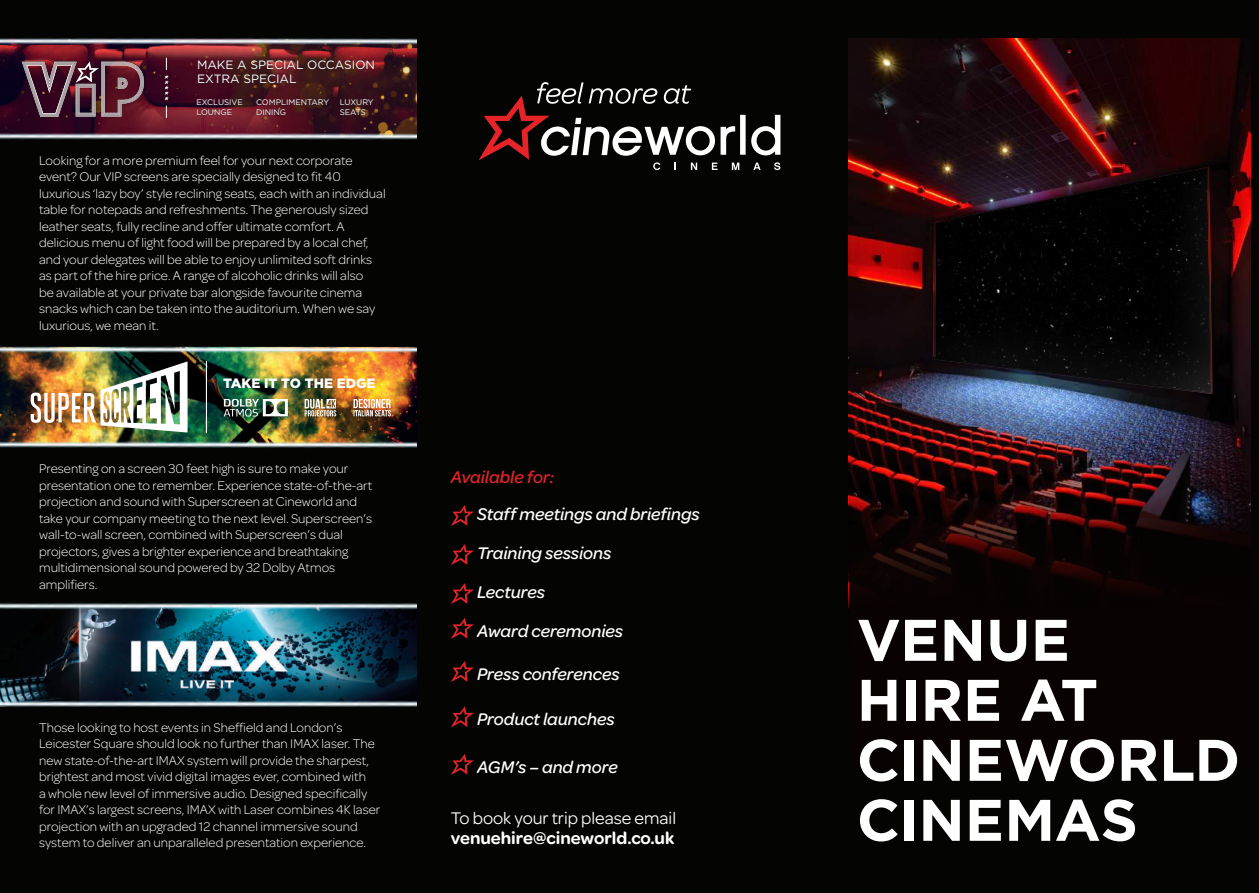
<style>
.page{position:relative;width:1259px;height:893px;background:#040503}
.page>*{position:absolute;margin:0;border:0;box-sizing:border-box;transform-origin:0 0}
.t1{font:700 58.5px/60px "Gotham";letter-spacing:-.005em;color:#fff}
.t2{font:italic 500 18px/39px "Omnes";letter-spacing:-.005em;color:#fff}
.t3{font:18px "Omnes";color:#fff}
.t4{font:600 18px "Omnes";color:#fff}
.t5{font:italic 500 18px "Omnes";color:#e62428}
.t6{font:300 13.5px/16.5px "Omnes";color:#fff}
.t7{font:900 13.5px "Gotham";color:#fff}
.t8{font:12px/14.4px "Gotham";color:#fff}
.t9{font:8.1px/9.6px "Gotham";color:#fff}
</style>
<div class="page">
<img style="left:849px;top:38px;width:401px;height:441px">
<div style="left:848px;top:479px;width:402px;height:290px;background:#080302"></div>
<div style="left:933px;top:164px;width:279px;height:231px;background:#231f20;opacity:.75"></div>
<img style="left:0;top:71px;width:417px;height:32px">
<img style="left:0;top:38px;width:417px;height:33px">
<img style="left:0;top:103px;width:417px;height:37px">
<div style="left:197px;top:59px;width:178px;height:26px;background:#231f20;opacity:.95"></div>
<div style="left:196px;top:98px;width:48px;height:18px;background:#231f20;opacity:.95"></div>
<div style="left:255px;top:98px;width:75px;height:18px;background:#231f20;opacity:.95"></div>
<div style="left:339px;top:98px;width:36px;height:18px;background:#231f20;opacity:.95"></div>
<div style="left:21px;top:60px;width:124px;height:58px;background:#231f20;opacity:.95"></div>
<svg style="left:22px;top:62px;width:122px;height:55px;background:#673d4c"></svg>
<svg style="left:166px;top:106px;width:1px;height:12px"></svg>
<div style="left:163px;top:74px;width:7px;height:6px;background:#231f20;opacity:.95"></div>
<div style="left:163px;top:79px;width:7px;height:6px;background:#231f20;opacity:.95"></div>
<div style="left:163px;top:85px;width:7px;height:6px;background:#231f20;opacity:.95"></div>
<div style="left:163px;top:90px;width:7px;height:6px;background:#231f20;opacity:.95"></div>
<div style="left:163px;top:95px;width:7px;height:7px;background:#310c1f"></div>
<svg style="left:165px;top:58px;width:4px;height:42px"></svg>
<img style="left:44px;top:637px;width:373px;height:33px">
<img style="left:0;top:602px;width:417px;height:35px">
<img style="left:0;top:670px;width:417px;height:37px">
<img style="left:0;top:380px;width:417px;height:32px">
<img style="left:0;top:346px;width:417px;height:34px">
<img style="left:0;top:412px;width:417px;height:36px">
<img style="left:31px;top:361px;width:156px;height:71px">
<hr style="left:206px;top:361px;width:1px;height:72px;background:#fff">
<svg style="left:224px;top:399px;width:64px;height:18px"></svg>
<svg style="left:305px;top:399px;width:31px;height:17px"></svg>
<svg style="left:353px;top:399px;width:38px;height:17px"></svg>
<svg style="left:451px;top:505px;width:23px;height:21px"></svg>
<svg style="left:451px;top:544px;width:23px;height:21px"></svg>
<svg style="left:451px;top:583px;width:23px;height:21px"></svg>
<svg style="left:451px;top:618px;width:23px;height:21px"></svg>
<svg style="left:451px;top:661px;width:23px;height:21px"></svg>
<svg style="left:451px;top:706px;width:23px;height:21px"></svg>
<svg style="left:451px;top:754px;width:23px;height:21px"></svg>
<svg style="left:751px;top:115px;width:29px;height:40px"></svg>
<svg style="left:774px;top:162px;width:6px;height:8px"></svg>
<svg style="left:478px;top:82px;width:267px;height:88px"></svg>
<svg style="left:753px;top:163px;width:7px;height:7px"></svg>
<p class="t8" style="left:197px;top:57px;width:180px">MAKE A SPECIAL OCCASION<br>EXTRA SPECIAL</p>
<p class="t9" style="left:196px;top:97px;width:48px">EXCLUSIVE<br>LOUNGE</p>
<p class="t9" style="left:256px;top:97px;width:75px">COMPLIMENTARY<br>DINING</p>
<p class="t9" style="left:340px;top:97px;width:35px">LUXURY<br>SEATS</p>
<p class="t6" style="left:39px;top:152px;width:348px">Looking for a more premium feel for your next corporate event? Our VIP screens are specially designed to fit 40 luxurious ‘lazy boy’ style reclining seats, each with an individual table for notepads and refreshments. The generously sized leather seats, fully recline and offer ultimate comfort. A delicious menu of light food will be prepared by a local chef, and your delegates will be able to enjoy unlimited soft drinks as part of the hire price. A range of alcoholic drinks will also<br>be available at your private bar alongside favourite cinema snacks which can be taken into the auditorium. When we say luxurious, we mean it.</p>
<p class="t7" style="left:223px;top:374px;width:154px">TAKE IT TO THE EDGE</p>
<p class="t6" style="left:39px;top:460px;width:335px">Presenting on a screen 30 feet high is sure to make your presentation one to remember. Experience state-of-the-art projection and sound with Superscreen at Cineworld and take your company meeting to the next level. Superscreen’s wall-to-wall screen, combined with Superscreen’s dual projectors, gives a brighter experience and breathtaking multidimensional sound powered by 32 Dolby Atmos amplifiers.</p>
<p class="t6" style="left:39px;top:719px;width:343px">Those looking to host events in Sheffield and London’s Leicester Square should look no further than IMAX laser. The new state-of-the-art IMAX system will provide the sharpest, brightest and most vivid digital images ever, combined with<br>a whole new level of immersive audio. Designed specifically for IMAX’s largest screens, IMAX with Laser combines 4K laser projection with an upgraded 12 channel immersive sound system to deliver an unparalleled presentation experience.</p>
<h2 class="t5" style="left:451px;top:467px;width:105px">Available for:</h2>
<h2 class="t2" style="left:477px;top:494px;width:224px">Staff meetings and briefings<br>Training sessions<br>Lectures<br>Award ceremonies</h2>
<h2 class="t2" style="left:477px;top:654px;width:144px">Press conferences</h2>
<h2 class="t2" style="left:477px;top:700px;width:139px">Product launches</h2>
<h2 class="t2" style="left:477px;top:747px;width:142px">AGM’s – and more</h2>
<h2 class="t3" style="left:451px;top:808px;width:227px">To book your trip please email</h2>
<h2 class="t4" style="left:451px;top:828px;width:225px">venuehire@cineworld.co.uk</h2>
<h1 class="t1" style="left:857px;top:610px;width:385px">VENUE<br>HIRE AT<br>CINEWORLD<br>CINEMAS</h1>
</div>
